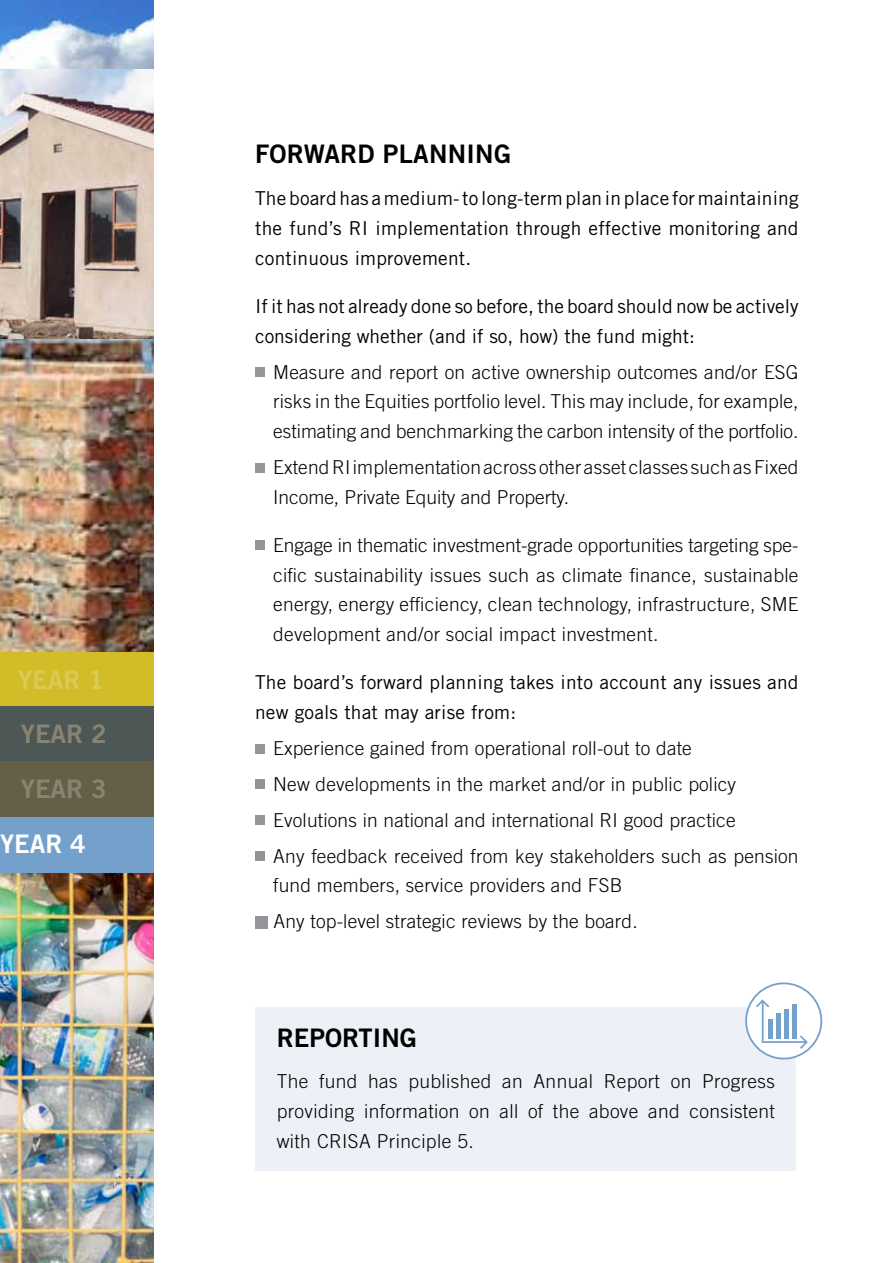
<style>
.page{position:relative;width:893px;height:1263px;background:#fff}
.page>*{position:absolute;margin:0;border:0;box-sizing:border-box;transform-origin:0 0}
.t1{font:25.5px "Trade Gothic LT Std Bd 2";color:#000}
.t2{font:25.5px/55.8px "Trade Gothic LT Std Bd 2";color:#888473}
.t3{font:25.5px "Trade Gothic LT Std Bd 2";color:#dbca56}
.t4{font:25.5px "Trade Gothic LT Std Bd 2";color:#fff}
.t5{font:300 19.2px/29.8px "Trade Gothic LT Std";letter-spacing:.01em;color:#000;text-align:justify}
.t6{font:19.2px/29.8px "Trade Gothic LT Std";letter-spacing:.01em;color:#000}
</style>
<div class="page">
<div style="left:255px;top:368px;width:9px;height:9px;background:#939598"></div>
<div style="left:255px;top:463px;width:9px;height:9px;background:#939598"></div>
<div style="left:255px;top:541px;width:9px;height:9px;background:#939598"></div>
<div style="left:255px;top:744px;width:9px;height:9px;background:#939598"></div>
<div style="left:255px;top:780px;width:9px;height:9px;background:#939598"></div>
<div style="left:255px;top:816px;width:9px;height:9px;background:#939598"></div>
<div style="left:255px;top:851px;width:9px;height:10px;background:#939598"></div>
<div style="left:255px;top:916px;width:12px;height:12px;background:#939598"></div>
<img style="left:0;top:0;width:153px;height:69px">
<img style="left:0;top:69px;width:153px;height:270px">
<img style="left:0;top:339px;width:153px;height:313px">
<img style="left:0;top:872px;width:153px;height:391px">
<div style="left:255px;top:1008px;width:540px;height:163px;background:#edf0f7"></div>
<div style="left:746px;top:983px;width:75px;height:75px;background:#fff;border-radius:50%"></div>
<div style="left:745px;top:982px;width:77px;height:77px;border:2px solid #74a1cc;border-radius:50%"></div>
<div style="left:792px;top:1004px;width:5px;height:34px;background:#74a1cc"></div>
<div style="left:784px;top:1009px;width:5px;height:29px;background:#74a1cc"></div>
<hr style="left:776px;top:1013px;width:4px;height:25px;background:#74a1cc">
<div style="left:768px;top:1019px;width:5px;height:19px;background:#74a1cc"></div>
<hr style="left:762px;top:1002px;width:1px;height:39px;background:#74a1cc">
<hr style="left:762px;top:1041px;width:43px;height:2px;background:#74a1cc">
<svg style="left:754px;top:998px;width:16px;height:11px"></svg>
<svg style="left:798px;top:1035px;width:11px;height:16px"></svg>
<div style="left:0;top:652px;width:153px;height:56px;background:#d2bc28"></div>
<div style="left:0;top:706px;width:153px;height:56px;background:#4d5755"></div>
<div style="left:0;top:761px;width:153px;height:55px;background:#655f48"></div>
<div style="left:0;top:816px;width:153px;height:56px;background:#74a1cc"></div>
<h1 class="t3" style="left:18px;top:664px;width:87px">YEAR 1</h1>
<h1 class="t2" style="left:21px;top:705px;width:87px">YEAR 2<br>YEAR 3</h1>
<h1 class="t4" style="left:0;top:828px;width:87px">YEAR 4</h1>
<h1 class="t1" style="left:255px;top:138px;width:33px">FORWARD</h1>
<h1 class="t1" style="left:383px;top:138px;width:17px">PLANNIN</h1>
<h1 class="t1" style="left:494px;top:138px;width:19px">G</h1>
<p class="t6" style="left:255px;top:183px;width:545px;text-align:justify">The board has a medium- to long-term plan in place for maintaining the fund’s RI implementation through effective monitoring and continuous improvement.</p>
<p class="t6" style="left:255px;top:291px;width:545px">If it has not already done so before, the board should now be actively considering whether (and if so, how) the fund might:</p>
<p class="t5" style="left:273px;top:357px;width:527px">Measure and report on active ownership outcomes and/or ESG risks in the Equities portfolio level. This may include, for example, estimating and benchmarking the carbon intensity of the portfolio.</p>
<p class="t5" style="left:273px;top:452px;width:527px">Extend RI implementation across other asset classes such as Fixed<br>Income, Private Equity and Property.</p>
<p class="t5" style="left:273px;top:530px;width:527px">Engage in thematic investment-grade opportunities targeting spe&shy;cific sustainability issues such as climate finance, sustainable energy, energy efficiency, clean technology, infrastructure, SME development and/or social impact investment.</p>
<p class="t6" style="left:255px;top:667px;width:545px">The board’s forward planning takes into account any issues and new goals that may arise from:</p>
<p class="t5" style="left:273px;top:730px;width:527px;line-height:35.8px;text-align:left">Experience gained from operational roll-out to date<br>New developments in the market and/or in public policy Evolutions in national and international RI good practice<br>Any feedback received from key stakeholders such as pension</p>
<p class="t5" style="left:273px;top:867px;width:366px;line-height:35.8px">fund members, service providers and FSB<br>Any top-level strategic reviews by the board.</p>
<h1 class="t1" style="left:277px;top:1021px;width:33px">REPORTIN</h1>
<h1 class="t1" style="left:400px;top:1021px;width:19px">G</h1>
<p class="t5" style="left:277px;top:1066px;width:500px">The fund has published an Annual Report on Progress providing information on all of the above and consistent with CRISA Principle 5.</p>
</div>
